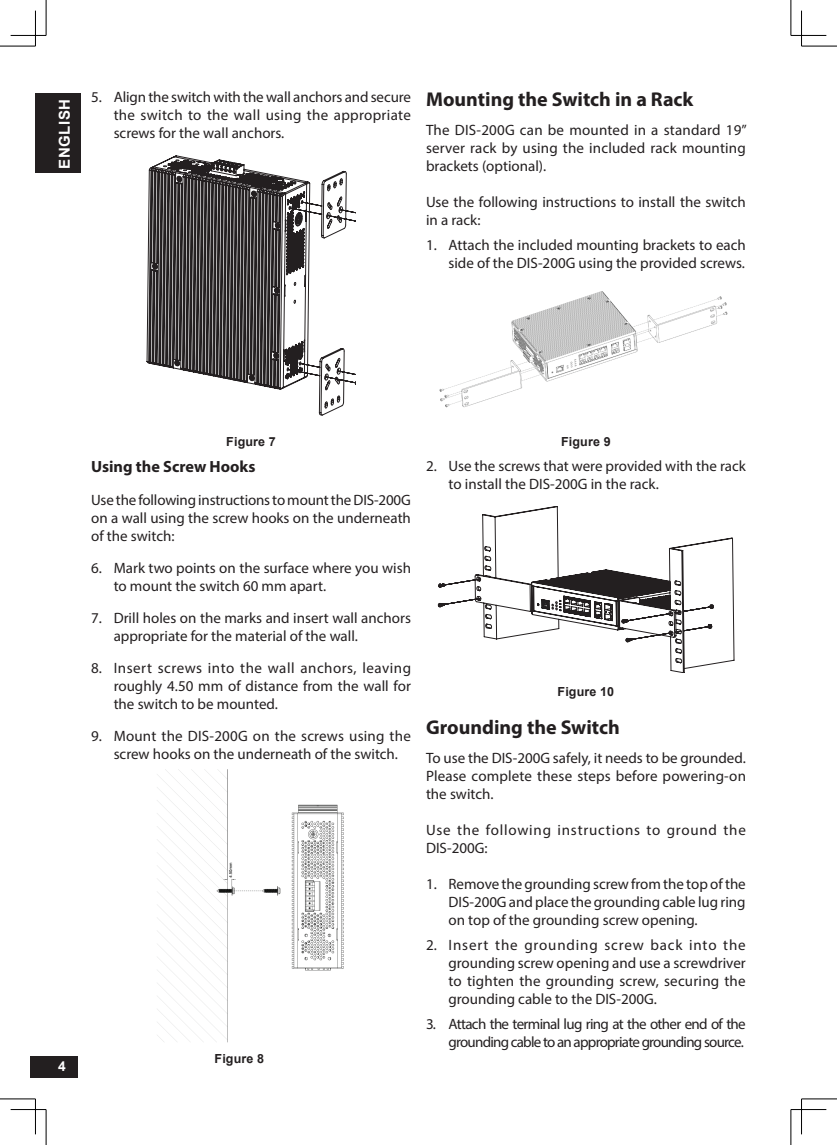
<style>
.page{position:relative;width:837px;height:1145px;background:#fff}
.page>*{position:absolute;margin:0;border:0;box-sizing:border-box;transform-origin:0 0}
.t1{font:700 20px "Myriad Pro";color:#231f20}
.t2{font:700 16.25px "Myriad Pro";color:#231f20}
.t3{font:15px/18px "Myriad Pro";color:#231f20;text-align:justify}
.t4{font:15px/18px "Myriad Pro";letter-spacing:-.05em;color:#231f20;text-align:right}
.t5{font:15px/18px "Myriad Pro";letter-spacing:.055em;color:#231f20}
.t6{font:700 15px "Arial";letter-spacing:.04em;color:#fff}
.t7{font:700 13.75px "Arial";color:#fff}
.t8{font:700 12.5px "Arial";letter-spacing:.01em;color:#231f20}
</style>
<div class="page">
<div style="left:30px;top:1056px;width:48px;height:21px;background:#231f20"></div>
<div style="left:35px;top:93px;width:45px;height:79px;background:#231f20"></div>
<svg style="left:147px;top:155px;width:208px;height:258px"></svg>
<svg style="left:340px;top:348px;width:4px;height:3px"></svg>
<svg style="left:319px;top:357px;width:25px;height:58px"></svg>
<svg style="left:321px;top:235px;width:4px;height:3px"></svg>
<svg style="left:321px;top:171px;width:25px;height:58px"></svg>
<svg style="left:174px;top:360px;width:6px;height:6px"></svg>
<svg style="left:249px;top:375px;width:6px;height:6px"></svg>
<svg style="left:152px;top:263px;width:6px;height:7px"></svg>
<svg style="left:206px;top:163px;width:31px;height:11px"></svg>
<svg style="left:250px;top:186px;width:11px;height:11px"></svg>
<svg style="left:273px;top:286px;width:12px;height:10px"></svg>
<svg style="left:273px;top:351px;width:11px;height:10px"></svg>
<svg style="left:176px;top:170px;width:11px;height:12px"></svg>
<svg style="left:293px;top:300px;width:3px;height:4px"></svg>
<svg style="left:173px;top:156px;width:6px;height:5px"></svg>
<svg style="left:303px;top:375px;width:4px;height:3px"></svg>
<svg style="left:305px;top:181px;width:4px;height:3px"></svg>
<svg style="left:149px;top:166px;width:4px;height:3px"></svg>
<svg style="left:274px;top:192px;width:32px;height:39px"></svg>
<img style="left:157px;top:769px;width:187px;height:273px">
<img style="left:439px;top:291px;width:289px;height:117px">
<svg style="left:438px;top:506px;width:296px;height:167px"></svg>
<svg style="left:709px;top:604px;width:5px;height:5px"></svg>
<svg style="left:437px;top:603px;width:8px;height:4px"></svg>
<svg style="left:438px;top:583px;width:7px;height:4px"></svg>
<svg style="left:625px;top:638px;width:7px;height:4px"></svg>
<svg style="left:551px;top:601px;width:6px;height:9px"></svg>
<svg style="left:668px;top:580px;width:13px;height:83px"></svg>
<svg style="left:474px;top:546px;width:18px;height:82px"></svg>
<svg style="left:529px;top:582px;width:3px;height:4px"></svg>
<svg style="left:530px;top:603px;width:9px;height:11px"></svg>
<svg style="left:605px;top:595px;width:34px;height:34px"></svg>
<hr style="left:0;top:46px;width:35px;height:1px;background:#000">
<hr style="left:801px;top:46px;width:35px;height:1px;background:#000">
<hr style="left:0;top:1098px;width:35px;height:1px;background:#000">
<hr style="left:801px;top:1098px;width:35px;height:1px;background:#000">
<hr style="left:46px;top:0;width:1px;height:35px;background:#000">
<hr style="left:46px;top:1109px;width:1px;height:35px;background:#000">
<hr style="left:790px;top:0;width:1px;height:35px;background:#000">
<hr style="left:790px;top:1109px;width:1px;height:35px;background:#000">
<hr style="left:11px;top:35px;width:35px;height:1px;background:#000">
<hr style="left:790px;top:35px;width:36px;height:1px;background:#000">
<hr style="left:11px;top:1109px;width:35px;height:1px;background:#000">
<hr style="left:790px;top:1109px;width:36px;height:1px;background:#000">
<hr style="left:35px;top:11px;width:1px;height:35px;background:#000">
<hr style="left:35px;top:1098px;width:1px;height:36px;background:#000">
<hr style="left:801px;top:11px;width:1px;height:35px;background:#000">
<hr style="left:801px;top:1098px;width:1px;height:36px;background:#000">
<p class="t6" style="left:55px;top:169px;width:72px;rotate:-90deg">ENGLISH</p>
<p class="t3" style="left:114px;top:88px;width:299px;text-indent:-22px">5. Align the switch with the wall anchors and secure the switch to the wall using the appropriate screws for the wall anchors.</p>
<h1 class="t1" style="left:426px;top:86px;width:269px">Mounting the Switch in a Rack</h1>
<p class="t3" style="left:426px;top:120px;width:322px">The DIS-200G can be mounted in a standard 19” server rack by using the included rack mounting brackets (optional).</p>
<p class="t3" style="left:426px;top:192px;width:321px">Use the following instructions to install the switch in a rack:</p>
<p class="t3" style="left:426px;top:236px;width:321px;text-align:right">1. Attach the included mounting brackets to each side of the DIS-200G using the provided screws.</p>
<p class="t7" style="left:58px;top:1057px;width:9px">4</p>
<p class="t8" style="left:226px;top:433px;width:51px">Figure 7</p>
<p class="t2" style="left:91px;top:456px;width:166px">Using the Screw Hooks</p>
<p class="t3" style="left:91px;top:490px;width:321px">Use the following instructions to mount the DIS-200G on a wall using the screw hooks on the underneath of the switch:</p>
<p class="t3" style="left:114px;top:558px;width:299px;text-indent:-22px">6. Mark two points on the surface where you wish to mount the switch 60 mm apart.</p>
<p class="t3" style="left:114px;top:608px;width:299px;text-indent:-22px">7. Drill holes on the marks and insert wall anchors appropriate for the material of the wall.</p>
<p class="t3" style="left:114px;top:659px;width:299px;text-indent:-22px">8. Insert screws into the wall anchors, leaving roughly 4.50 mm of distance from the wall for the switch to be mounted.</p>
<p class="t3" style="left:114px;top:727px;width:298px;text-indent:-22px">9. Mount the DIS-200G on the screws using the screw hooks on the underneath of the switch.</p>
<p class="t8" style="left:214px;top:1050px;width:51px">Figure 8</p>
<p class="t8" style="left:561px;top:433px;width:51px">Figure 9</p>
<p class="t3" style="left:448px;top:457px;width:299px;text-indent:-22px">2. Use the screws that were provided with the rack to install the DIS-200G in the rack.</p>
<p class="t8" style="left:557px;top:683px;width:58px">Figure 10</p>
<h1 class="t1" style="left:426px;top:714px;width:195px">Grounding the Switch</h1>
<p class="t3" style="left:426px;top:748px;width:321px">To use the DIS-200G safely, it needs to be grounded.<br>Please complete these steps before powering-on the switch.</p>
<p class="t5" style="left:426px;top:820px;width:321px">Use the following instructions to ground the<br>DIS-200G:</p>
<p class="t3" style="left:448px;top:874px;width:299px;text-indent:-22px">1. Remove the grounding screw from the top of the DIS-200G and place the grounding cable lug ring on top of the grounding screw opening.</p>
<p class="t3" style="left:448px;top:936px;width:299px;text-indent:-22px">2. Insert the grounding screw back into the grounding screw opening and use a screwdriver to tighten the grounding screw, securing the grounding cable to the DIS-200G.</p>
<p class="t4" style="left:426px;top:1015px;width:321px">3. Attach the terminal lug ring at the other end of the grounding cable to an appropriate grounding source.</p>
</div>
